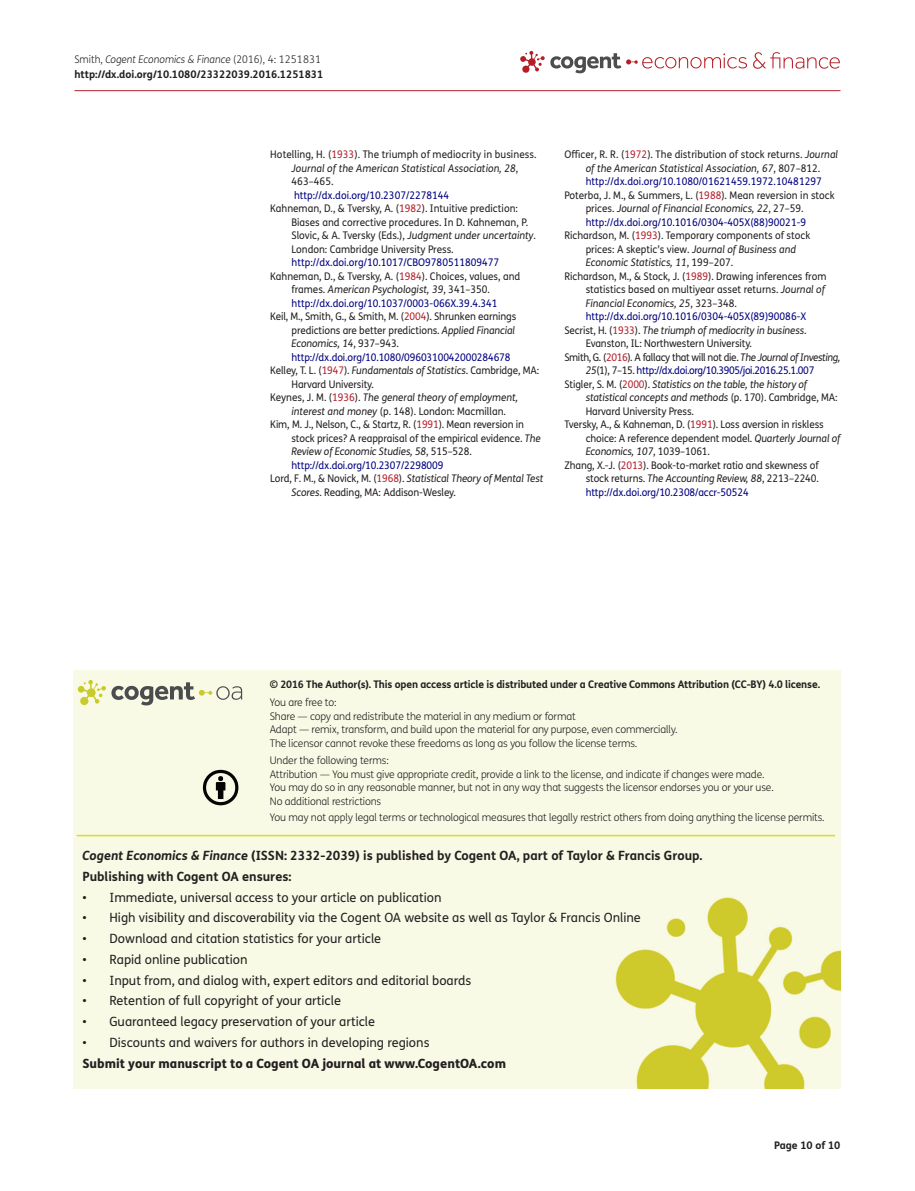
<style>
.page{position:relative;width:915px;height:1191px;background:#fff}
.page>*{position:absolute;margin:0;border:0;box-sizing:border-box;transform-origin:0 0}
.t1{font:12.75px "FS Me Pro";color:#231f20}
.t2{font:700 12.75px/20.7px "FS Me Pro";color:#231f20}
.t3{font:800 12.75px "FS Me Pro";color:#231f20}
.t4{font:10.5px/13.5px "FS Me Pro";letter-spacing:-.01em;color:#231f20;scale:.95 1}
.t5{font:300 10.5px/13.5px "FS Me Pro";letter-spacing:-.015em;color:#231f20}
.t6{font:italic 10.5px "FS Me Pro";letter-spacing:-.01em;color:#231f20;scale:.95 1}
.t7{font:10.5px "FS Me Pro";color:#000080;scale:.95 1}
.t8{font:700 10.5px/15px "FS Me Pro";letter-spacing:-.015em;color:#231f20}
.t9{font:10.5px "FS Me Pro";letter-spacing:-.035em;color:#231f20;scale:.95 1}
.t10{font:10.5px "FS Me Pro";letter-spacing:-.035em;color:#000080;scale:.95 1}
.s1{font-weight:300}
.s2{font-weight:300;font-style:italic}
.s3{color:#b3202d}
.s4{font-style:italic}
.s5{font-style:normal}
.s6{font-style:normal;color:#b3202d}
.s7{font-style:italic;color:#231f20}
.s8{color:#231f20}
.s9{font-size:10.35px}
</style>
<div class="page">
<hr style="left:74px;top:90px;width:766px;height:1px;background:#b3202d">
<svg style="left:520px;top:51px;width:24px;height:22px"></svg>
<svg style="left:753px;top:52px;width:86px;height:17px"></svg>
<svg style="left:550px;top:53px;width:196px;height:20px"></svg>
<div style="left:74px;top:671px;width:766px;height:417px;background:#f9fae6"></div>
<svg style="left:78px;top:680px;width:164px;height:25px;background:#d2d3ba"></svg>
<svg style="left:203px;top:770px;width:35px;height:35px"></svg>
<hr style="left:77px;top:835px;width:757px;height:1px;background:#dcdc1e">
<p class="t8" style="left:74px;top:51px;width:250px"><span class="s1">Smith,</span> <span class="s2">Cogent Economics &amp; Finance</span> <span class="s1">(2016), 4: 1251831 </span>http://dx.doi.org/10.1080/23322039.2016.1251831</p>
<p class="t4" style="left:291px;top:147px;width:259px;text-indent:-21px">Hotelling, H. (<span class="s3">1933</span>). The triumph of mediocrity in business.<br><span class="s4">Journal of the American Statistical Association, 28</span>,<br>463–465.</p>
<p class="t7" style="left:294px;top:188px;width:165px">http://dx.doi.org/10.2307/2278144</p>
<p class="t4" style="left:270px;top:201px;width:262px">Kahneman, D., &amp; Tversky, A. (<span class="s3">1982</span>). Intuitive prediction:</p>
<p class="t4" style="left:291px;top:215px;width:250px">Biases and corrective procedures. In D. Kahneman, P.</p>
<p class="t4" style="left:291px;top:228px;width:259px">Slovic, &amp; A. Tversky (Eds.), <span class="s4">Judgment under uncertainty</span>.</p>
<p class="t4" style="left:291px;top:242px;width:172px">London: Cambridge University Press.</p>
<p class="t7" style="left:291px;top:255px;width:220px">http://dx.doi.org/10.1017/CBO9780511809477</p>
<p class="t4" style="left:270px;top:269px;width:265px">Kahneman, D., &amp; Tversky, A. (<span class="s3">1984</span>). Choices, values, and</p>
<p class="t6" style="left:291px;top:282px;width:210px"><span class="s5">frames.</span> American Psychologist, 39<span class="s5">, 341–350.</span></p>
<p class="t7" style="left:291px;top:296px;width:218px">http://dx.doi.org/10.1037/0003-066X.39.4.341</p>
<p class="t4" style="left:270px;top:309px;width:260px">Keil, M., Smith, G., &amp; Smith, M. (<span class="s3">2004</span>). Shrunken earnings</p>
<p class="t4" style="left:291px;top:323px;width:237px">predictions are better predictions. <span class="s4">Applied Financial</span></p>
<p class="t6" style="left:291px;top:336px;width:115px">Economics, 14<span class="s5">, 937–943.</span></p>
<p class="t7" style="left:291px;top:350px;width:232px">http://dx.doi.org/10.1080/0960310042000284678</p>
<p class="t4" style="left:270px;top:363px;width:285px">Kelley, T. L. (<span class="s3">1947</span>). <span class="s4">Fundamentals of Statistics</span>. Cambridge, MA:</p>
<p class="t4" style="left:291px;top:377px;width:88px">Harvard University.</p>
<p class="t6" style="left:270px;top:390px;width:262px"><span class="s5">Keynes, J. M. (</span><span class="s6">1936</span><span class="s5">).</span> The general theory of employment,</p>
<p class="t4" style="left:291px;top:404px;width:227px"><span class="s4">interest and money</span> (p. 148). London: Macmillan.</p>
<p class="t4" style="left:270px;top:417px;width:268px">Kim, M. J., Nelson, C., &amp; Startz, R. (<span class="s3">1991</span>). Mean reversion in</p>
<p class="t4" style="left:291px;top:431px;width:264px">stock prices? A reappraisal of the empirical evidence. <span class="s4">The</span></p>
<p class="t6" style="left:291px;top:444px;width:191px">Review of Economic Studies, 58<span class="s5">, 515–528.</span></p>
<p class="t7" style="left:291px;top:458px;width:161px">http://dx.doi.org/10.2307/2298009</p>
<p class="t6" style="left:270px;top:471px;width:289px"><span class="s5">Lord, F. M., &amp; Novick, M. (</span><span class="s6">1968</span><span class="s5">).</span> Statistical Theory of Mental Test</p>
<p class="t4" style="left:291px;top:485px;width:174px"><span class="s4">Scores</span>. Reading, MA: Addison-Wesley.</p>
<p class="t4" style="left:564px;top:147px;width:289px">Officer, R. R. (<span class="s3">1972</span>). The distribution of stock returns. <span class="s4">Journal</span></p>
<p class="t6" style="left:585px;top:161px;width:248px">of the American Statistical Association, 67<span class="s5">, 807–812.</span></p>
<p class="t7" style="left:585px;top:174px;width:250px">http://dx.doi.org/10.1080/01621459.1972.10481297</p>
<p class="t4" style="left:564px;top:188px;width:286px">Poterba, J. M., &amp; Summers, L. (<span class="s3">1988</span>). Mean reversion in stock</p>
<p class="t6" style="left:585px;top:201px;width:231px"><span class="s5">prices.</span> Journal of Financial Economics, 22<span class="s5">, 27–59.</span></p>
<p class="t7" style="left:585px;top:215px;width:233px">http://dx.doi.org/10.1016/0304-405X(88)90021-9</p>
<p class="t4" style="left:564px;top:228px;width:260px">Richardson, M. (<span class="s3">1993</span>). Temporary components of stock</p>
<p class="t4" style="left:585px;top:242px;width:223px">prices: A skeptic’s view. <span class="s4">Journal of Business and</span></p>
<p class="t6" style="left:585px;top:255px;width:157px">Economic Statistics, 11<span class="s5">, 199–207.</span></p>
<p class="t4" style="left:564px;top:269px;width:277px">Richardson, M., &amp; Stock, J. (<span class="s3">1989</span>). Drawing inferences from</p>
<p class="t4" style="left:585px;top:282px;width:253px">statistics based on multiyear asset returns. <span class="s4">Journal of</span></p>
<p class="t6" style="left:585px;top:296px;width:161px">Financial Economics, 25<span class="s5">, 323–348.</span></p>
<p class="t7" style="left:585px;top:309px;width:233px">http://dx.doi.org/10.1016/0304-405X(89)90086-X</p>
<p class="t6" style="left:564px;top:323px;width:256px"><span class="s5">Secrist, H. (</span><span class="s6">1933</span><span class="s5">).</span> The triumph of mediocrity in business<span class="s5">.</span></p>
<p class="t4" style="left:585px;top:336px;width:176px">Evanston, IL: Northwestern University.</p>
<p class="t9" style="left:564px;top:350px;width:292px">Smith, G. (<span class="s3">2016</span>). A fallacy that will not die. <span class="s4">The Journal of Investing,</span></p>
<p class="t10" style="left:585px;top:363px;width:242px"><span class="s7">25</span><span class="s8">(1), 7–15.</span> http://dx.doi.org/10.3905/joi.2016.25.1.007</p>
<p class="t6" style="left:564px;top:377px;width:257px"><span class="s5">Stigler, S. M. (</span><span class="s6">2000</span><span class="s5">).</span> Statistics on the table, the history of</p>
<p class="t6" style="left:585px;top:390px;width:267px">statistical concepts and methods <span class="s5">(p. 170). Cambridge, MA:</span></p>
<p class="t4" style="left:585px;top:404px;width:115px">Harvard University Press.</p>
<p class="t4" style="left:564px;top:417px;width:274px">Tversky, A., &amp; Kahneman, D. (<span class="s3">1991</span>). Loss aversion in riskless</p>
<p class="t4" style="left:585px;top:431px;width:269px">choice: A reference dependent model. <span class="s4">Quarterly Journal of</span></p>
<p class="t6" style="left:585px;top:444px;width:132px">Economics, 107<span class="s5">, 1039–1061.</span></p>
<p class="t4" style="left:564px;top:458px;width:269px">Zhang, X.-J. (<span class="s3">2013</span>). Book-to-market ratio and skewness of</p>
<p class="t4" style="left:585px;top:472px;width:247px">stock returns. <span class="s4">The Accounting Review, 88</span>, 2213–2240.</p>
<p class="t7" style="left:585px;top:485px;width:173px">http://dx.doi.org/10.2308/accr-50524</p>
<p class="t8" style="left:270px;top:675px;width:551px;line-height:17.7px">© <span class="s9">2016 The Author(s).</span> This open access article is distributed under a Creative Commons Attribution (CC-BY) 4.0 license.<br><span class="s1">You are free to:</span></p>
<p class="t5" style="left:270px;top:709px;width:409px">Share — copy and redistribute the material in any medium or format<br>Adapt — remix, transform, and build upon the material for any purpose, even commercially.<br>The licensor cannot revoke these freedoms as long as you follow the license terms.</p>
<p class="t5" style="left:270px;top:753px;width:505px">Under the following terms:<br>Attribution — You must give appropriate credit, provide a link to the license, and indicate if changes were made.<br>You may do so in any reasonable manner, but not in any way that suggests the licensor endorses you or your use.<br>No additional restrictions</p>
<p class="t5" style="left:270px;top:810px;width:556px">You may not apply legal terms or technological measures that legally restrict others from doing anything the license permits.</p>
<p class="t2" style="left:82px;top:844px;width:621px"><span class="s4">Cogent Economics &amp; Finance</span> (ISSN: 2332-2039) is published by Cogent OA, part of Taylor &amp; Francis Group.<br>Publishing with Cogent OA ensures:</p>
<p class="t1" style="left:82px;top:888px;width:360px">• Immediate, universal access to your article on publication</p>
<p class="t1" style="left:82px;top:909px;width:559px">• High visibility and discoverability via the Cogent OA website as well as Taylor &amp; Francis Online</p>
<p class="t1" style="left:82px;top:930px;width:300px">• Download and citation statistics for your article</p>
<p class="t1" style="left:82px;top:950px;width:166px">• Rapid online publication</p>
<p class="t1" style="left:82px;top:971px;width:390px">• Input from, and dialog with, expert editors and editorial boards</p>
<p class="t1" style="left:82px;top:992px;width:260px">• Retention of full copyright of your article</p>
<p class="t1" style="left:82px;top:1013px;width:294px">• Guaranteed legacy preservation of your article</p>
<p class="t1" style="left:82px;top:1033px;width:348px">• Discounts and waivers for authors in developing regions</p>
<p class="t3" style="left:82px;top:1053px;width:425px">Submit your manuscript to a Cogent OA journal at www.CogentOA.com</p>
<p class="t8" style="left:773px;top:1137px;width:68px">Page 10 of 10</p>
</div>
